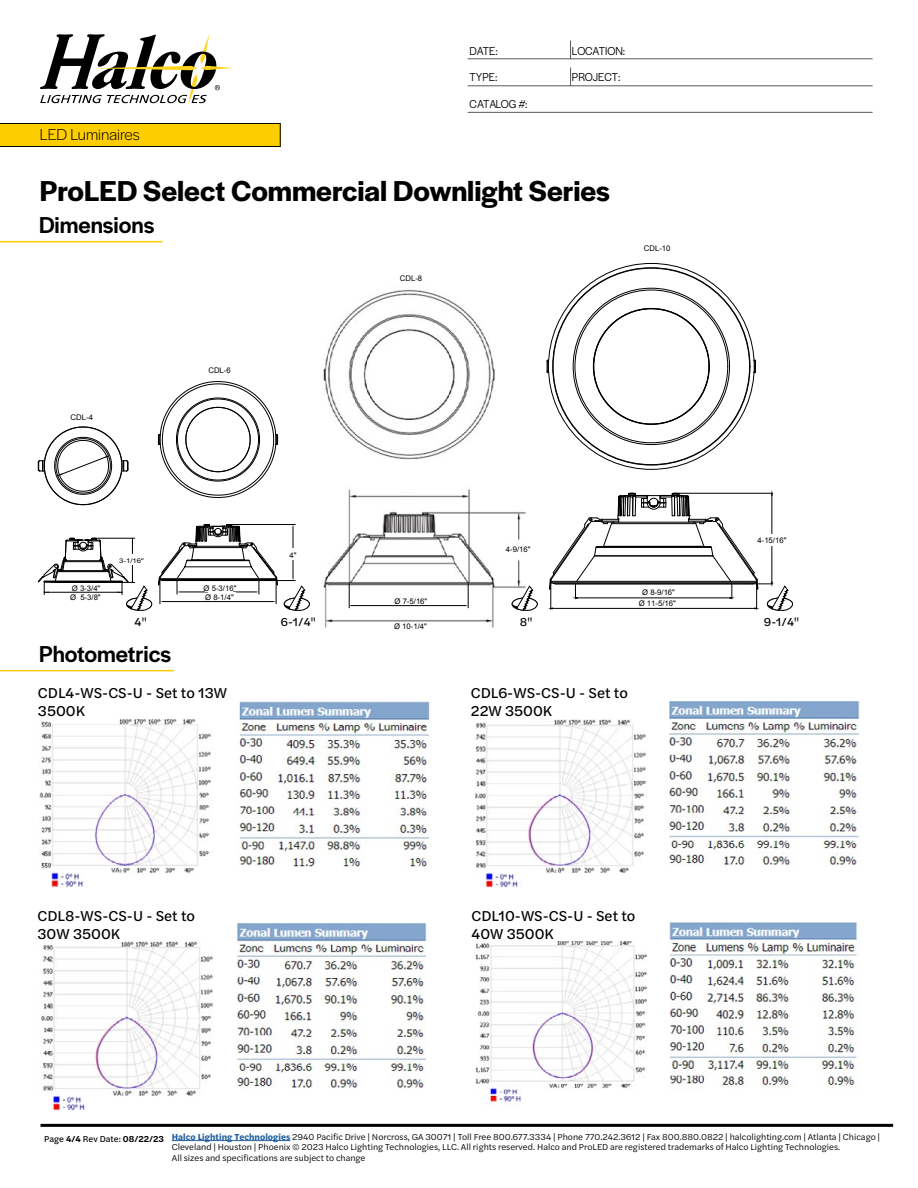
<style>
.page{position:relative;width:918px;height:1188px;background:#fff}
.page>*{position:absolute;margin:0;border:0;box-sizing:border-box;transform-origin:0 0}
.t1{font:600 30px "Halyard Display";color:#000}
.t2{font:500 24px "Halyard Display";color:#000}
.t3{font:300 16.5px "Halyard Display";color:#000}
.t4{font:15px/18px "Halyard Text";color:#000}
.t5{font:12px "Halyard Display";color:#000;scale:.95 1}
.t6{font:12px "Halyard Text";color:#000}
.t7{font:12px "Halyard Display";letter-spacing:-.02em;color:#000;scale:.95 1}
.t8{font:9px/10.8px "Halyard Text";color:#000}
.t9{font:9px "Halyard Text";color:#000}
.t10{font:7.8px/11.2px "Arial";color:#000;text-align:center}
.t11{font:6.45px "Arial";color:#000;scale:1.2 1}
.s1{font-weight:600}
.s2{font-weight:700;color:#215e9e}
</style>
<div class="page">
<hr style="left:0;top:241px;width:163px;height:1px;background:#fecd00">
<hr style="left:0;top:670px;width:174px;height:1px;background:#fecd00">
<svg style="left:40px;top:34px;width:193px;height:71px"></svg>
<hr style="left:172px;top:1140px;width:118px;height:1px;background:#215e9e">
<hr style="left:40px;top:1124px;width:853px;height:3px;background:#000">
<svg style="left:0;top:123px;width:280px;height:24px;background:#e8bb00"></svg>
<hr style="left:468px;top:59px;width:405px;height:1px;background:#59595c">
<svg style="left:570px;top:41px;width:1px;height:18px"></svg>
<hr style="left:468px;top:86px;width:405px;height:1px;background:#59595c">
<svg style="left:570px;top:68px;width:1px;height:18px"></svg>
<hr style="left:468px;top:112px;width:405px;height:1px;background:#59595c">
<img style="left:278px;top:289px;width:279px;height:339px">
<svg style="left:38px;top:427px;width:91px;height:78px"></svg>
<svg style="left:158px;top:381px;width:120px;height:117px"></svg>
<svg style="left:546px;top:360px;width:3px;height:13px"></svg>
<svg style="left:754px;top:360px;width:2px;height:13px"></svg>
<div style="left:389px;top:476px;width:33px;height:16px;background:#fff"></div>
<div style="left:499px;top:542px;width:33px;height:15px;background:#fff"></div>
<div style="left:391px;top:603px;width:33px;height:15px;background:#fff"></div>
<svg style="left:349px;top:584px;width:1px;height:24px"></svg>
<svg style="left:468px;top:584px;width:1px;height:24px"></svg>
<hr style="left:351px;top:605px;width:115px;height:1px;background:#000">
<img style="left:39px;top:719px;width:172px;height:169px">
<img style="left:41px;top:942px;width:172px;height:168px">
<img style="left:475px;top:719px;width:172px;height:169px">
<img style="left:475px;top:941px;width:172px;height:163px">
<img style="left:238px;top:701px;width:192px;height:166px">
<img style="left:236px;top:923px;width:191px;height:165px">
<img style="left:669px;top:700px;width:191px;height:166px">
<img style="left:669px;top:922px;width:189px;height:166px">
<svg style="left:549px;top:493px;width:244px;height:119px"></svg>
<svg style="left:512px;top:585px;width:26px;height:27px"></svg>
<svg style="left:158px;top:524px;width:152px;height:88px"></svg>
<svg style="left:38px;top:538px;width:114px;height:73px"></svg>
<p class="t3" style="left:40px;top:123px;width:101px">LED Luminaires</p>
<h3 class="t5" style="left:470px;top:42px;width:31px">DATE:</h3>
<h3 class="t5" style="left:572px;top:42px;width:58px">LOCATION:</h3>
<h3 class="t5" style="left:470px;top:69px;width:31px">TYPE:</h3>
<h3 class="t5" style="left:572px;top:69px;width:53px">PROJECT:</h3>
<h3 class="t7" style="left:470px;top:95px;width:63px">CATALOG #:</h3>
<p class="t1" style="left:40px;top:170px;width:572px">ProLED Select Commercial Downlight Series</p>
<p class="t2" style="left:39px;top:208px;width:117px">Dimensions</p>
<p class="t10" style="left:71px;top:411px;width:24px">CDL-4</p>
<p class="t10" style="left:208px;top:365px;width:24px">CDL-6</p>
<p class="t10" style="left:72px;top:582px;width:30px;rotate:1deg">Ø 3-3/4"</p>
<p class="t10" style="left:70px;top:592px;width:32px">Ø 5-3/8"</p>
<p class="t11" style="left:119px;top:557px;width:22px">3-1/16"</p>
<p class="t10" style="left:204px;top:582px;width:34px">Ø 5-3/16"</p>
<p class="t10" style="left:205px;top:592px;width:30px">Ø 8-1/4"</p>
<p class="t10" style="left:290px;top:550px;width:9px">4"</p>
<p class="t10" style="left:400px;top:273px;width:24px">CDL-8</p>
<p class="t10" style="left:395px;top:595px;width:34px">Ø 7-5/16"</p>
<p class="t10" style="left:506px;top:544px;width:26px">4-9/16"</p>
<p class="t10" style="left:644px;top:243px;width:28px">CDL-10</p>
<p class="t10" style="left:639px;top:587px;width:39px">Ø 8-9/16"<br>Ø 11-5/16"</p>
<p class="t10" style="left:757px;top:535px;width:30px">4-15/16"</p>
<p class="t6" style="left:135px;top:614px;width:14px">4"</p>
<p class="t6" style="left:281px;top:614px;width:36px">6-1/4"</p>
<p class="t6" style="left:520px;top:614px;width:14px">8"</p>
<p class="t6" style="left:764px;top:614px;width:37px">9-1/4"</p>
<p class="t10" style="left:394px;top:621px;width:34px">Ø 10-1/4"</p>
<p class="t2" style="left:39px;top:637px;width:134px">Photometrics</p>
<p class="t4" style="left:38px;top:683px;width:191px">CDL4-WS-CS-U - Set to 13W<br>3500K</p>
<p class="t4" style="left:471px;top:683px;width:158px">CDL6-WS-CS-U - Set to<br>22W 3500K</p>
<p class="t4" style="left:38px;top:906px;width:159px">CDL8-WS-CS-U - Set to<br>30W 3500K</p>
<p class="t4" style="left:472px;top:906px;width:165px">CDL10-WS-CS-U - Set to<br>40W 3500K</p>
<p class="t9" style="left:44px;top:1132px;width:121px">Page <span class="s1">4/4</span> Rev Date: <span class="s1">08/22/23</span></p>
<p class="t8" style="left:172px;top:1131px;width:710px"><span class="s2">Halco Lighting Technologies</span> 2940 Pacific Drive | Norcross, GA 30071 | Toll Free 800.677.3334 | Phone 770.242.3612 | Fax 800.880.0822 | halcolighting.com | Atlanta | Chicago |<br>Cleveland | Houston | Phoenix © 2023 Halco Lighting Technologies, LLC. All rights reserved. Halco and ProLED are registered trademarks of Halco Lighting Technologies.<br>All sizes and specifications are subject to change</p>
</div>
